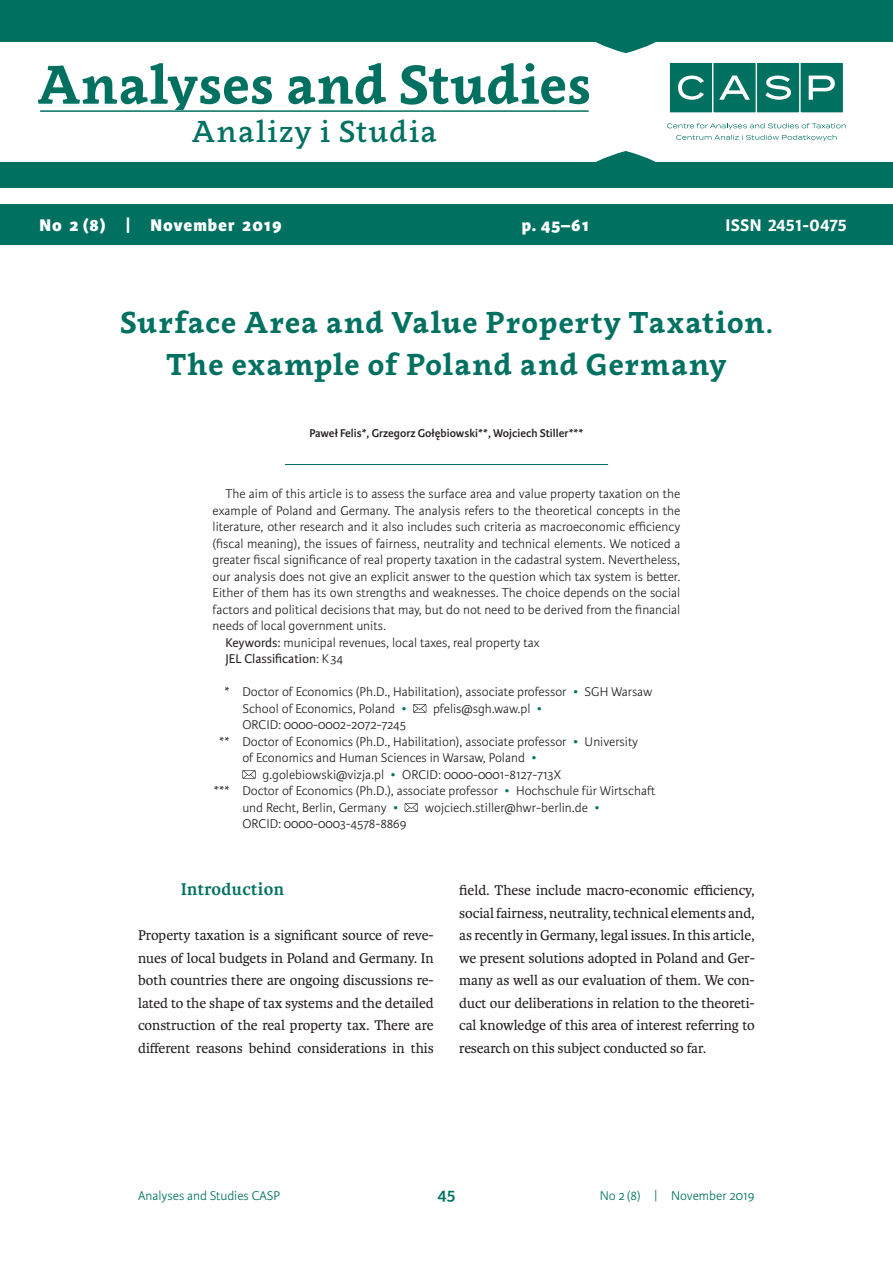
<style>
.page{position:relative;width:893px;height:1263px;background:#fff}
.page>*{position:absolute;margin:0;border:0;box-sizing:border-box;transform-origin:0 0}
.t1{font:700 54px "Clavo";letter-spacing:-.005em;color:#007161}
.t2{font:700 30px/42px "Clavo";letter-spacing:.025em;color:#007161;text-align:center}
.t3{font:500 30px "Clavo";letter-spacing:.035em;color:#007161}
.t4{font:800 18px "Karmina Sans";letter-spacing:.05em;color:#fff}
.t5{font:700 18px "Karmina Sans";letter-spacing:.01em;color:#fff}
.t6{font:700 18px "Karmina";letter-spacing:.02em;color:#007161}
.t7{font:600 18px "Karmina Sans";color:#007161}
.t8{font:15px/22.5px "Karmina";letter-spacing:-.005em;color:#231f20;text-align:justify}
.t9{font:300 13.5px/16.5px "Karmina Sans";color:#231f20}
.t10{font:300 13.5px "Karmina Sans";color:#007161}
.t11{font:13.5px "Karmina Sans";color:#231f20}
.t12{font:600 12px "Karmina Sans";color:#231f20}
.s1{font-weight:400}
.s2{font-weight:300}
.s3{color:#007161}
</style>
<div class="page">
<div style="left:0;top:204px;width:893px;height:40px;background:#007161"></div>
<div style="left:0;top:162px;width:893px;height:26px;background:#007161"></div>
<div style="left:0;top:0;width:893px;height:43px;background:#007161"></div>
<svg style="left:667px;top:123px;width:179px;height:18px"></svg>
<div style="left:669px;top:62px;width:44px;height:51px;background:#007161"></div>
<div style="left:669px;top:62px;width:44px;height:52px;border:1px solid #fff"></div>
<div style="left:713px;top:62px;width:43px;height:51px;background:#007161"></div>
<div style="left:712px;top:62px;width:45px;height:52px;border:1px solid #fff"></div>
<div style="left:756px;top:62px;width:44px;height:51px;background:#007161"></div>
<div style="left:756px;top:62px;width:44px;height:52px;border:1px solid #fff"></div>
<div style="left:800px;top:62px;width:43px;height:51px;background:#007161"></div>
<div style="left:799px;top:62px;width:45px;height:52px;border:1px solid #fff"></div>
<svg style="left:678px;top:76px;width:26px;height:24px"></svg>
<svg style="left:719px;top:76px;width:31px;height:24px"></svg>
<svg style="left:765px;top:76px;width:26px;height:24px"></svg>
<svg style="left:809px;top:76px;width:26px;height:24px"></svg>
<hr style="left:40px;top:110px;width:549px;height:2px;background:#007161">
<svg style="left:581px;top:42px;width:89px;height:11px"></svg>
<svg style="left:596px;top:151px;width:60px;height:11px"></svg>
<hr style="left:285px;top:464px;width:323px;height:1px;background:#007161">
<svg style="left:413px;top:704px;width:13px;height:9px"></svg>
<svg style="left:242px;top:770px;width:14px;height:9px"></svg>
<svg style="left:405px;top:803px;width:13px;height:9px"></svg>
<h1 class="t1" style="left:37px;top:46px;width:556px">Analyses and Studies</h1>
<h2 class="t3" style="left:192px;top:110px;width:246px">Analizy i Studia</h2>
<h3 class="t4" style="left:39px;top:215px;width:244px">No 2 (8) | November 2019</h3>
<h3 class="t4" style="left:522px;top:215px;width:69px">p. 45–61</h3>
<h3 class="t5" style="left:725px;top:215px;width:123px">ISSN 2451-0475</h3>
<h2 class="t2" style="left:120px;top:300px;width:655px">Surface Area and Value Property Taxation.<br>The example of Poland and Germany</h2>
<p class="t12" style="left:310px;top:426px;width:275px">Paweł Felis*, Grzegorz Gołębiowski**, Wojciech Stiller***</p>
<p class="t9" style="left:225px;top:486px;width:457px">The aim of this article is to assess the surface area and value property taxation on the</p>
<p class="t9" style="left:213px;top:502px;width:469px">example of Poland and Germany. The analysis refers to the theoretical concepts in the</p>
<p class="t9" style="left:213px;top:519px;width:469px">literature, other research and it also includes such criteria as macroeconomic efficiency</p>
<p class="t9" style="left:213px;top:535px;width:469px">(fiscal meaning), the issues of fairness, neutrality and technical elements. We noticed a</p>
<p class="t9" style="left:213px;top:552px;width:469px">greater fiscal significance of real property taxation in the cadastral system. Nevertheless,</p>
<p class="t9" style="left:213px;top:568px;width:469px">our analysis does not give an explicit answer to the question which tax system is better.</p>
<p class="t9" style="left:213px;top:585px;width:469px">Either of them has its own strengths and weaknesses. The choice depends on the social</p>
<p class="t9" style="left:213px;top:601px;width:469px">factors and political decisions that may, but do not need to be derived from the financial</p>
<p class="t9" style="left:213px;top:618px;width:175px">needs of local government units.</p>
<p class="t9" style="left:225px;top:634px;width:316px"><span class="s1">Keywords:</span> municipal revenues, local taxes, real property tax</p>
<p class="t11" style="left:225px;top:651px;width:119px">JEL Classification<span class="s2">: K34</span></p>
<p class="t9" style="left:242px;top:684px;width:412px;text-indent:-18px">* Doctor of Economics (Ph.D., Habilitation), associate professor <span class="s3">•</span> SGH Warsaw<br>School of Economics, Poland <span class="s3">•</span></p>
<p class="t9" style="left:433px;top:700px;width:110px">pfelis@sgh.waw.pl <span class="s3">•</span></p>
<p class="t9" style="left:242px;top:717px;width:165px">ORCID: 0000-0002-2072-7245</p>
<p class="t9" style="left:219px;top:733px;width:420px">** Doctor of Economics (Ph.D., Habilitation), associate professor <span class="s3">•</span> University</p>
<p class="t9" style="left:242px;top:750px;width:295px">of Economics and Human Sciences in Warsaw, Poland <span class="s3">•</span></p>
<p class="t9" style="left:262px;top:766px;width:300px">g.golebiowski@vizja.pl <span class="s3">•</span> ORCID: 0000-0001-8127-713X</p>
<p class="t9" style="left:214px;top:783px;width:443px">*** Doctor of Economics (Ph.D.), associate professor <span class="s3">•</span> Hochschule für Wirtschaft</p>
<p class="t9" style="left:242px;top:799px;width:157px">und Recht, Berlin, Germany <span class="s3">•</span></p>
<p class="t9" style="left:425px;top:799px;width:176px">wojciech.stiller@hwr-berlin.de <span class="s3">•</span></p>
<p class="t9" style="left:242px;top:816px;width:166px">ORCID: 0000-0003-4578-8869</p>
<h3 class="t6" style="left:181px;top:879px;width:105px">Introduction</h3>
<p class="t8" style="left:138px;top:924px;width:297px">Property taxation is a significant source of reve&shy;nues of local budgets in Poland and Germany. In both countries there are ongoing discussions re&shy;lated to the shape of tax systems and the detailed construction of the real property tax. There are different reasons behind considerations in this</p>
<p class="t8" style="left:459px;top:879px;width:297px">field. These include macro-economic efficiency, social fairness, neutrality, technical elements and, as recently in Germany, legal issues. In this article, we present solutions adopted in Poland and Ger&shy;many as well as our evaluation of them. We con&shy;duct our deliberations in relation to the theoreti&shy;cal knowledge of this area of interest referring to research on this subject conducted so far.</p>
<p class="t10" style="left:138px;top:1188px;width:143px">Analyses and Studies CASP</p>
<h3 class="t7" style="left:437px;top:1183px;width:19px">45</h3>
<p class="t10" style="left:600px;top:1188px;width:156px">No 2 (8) | November 2019</p>
</div>
